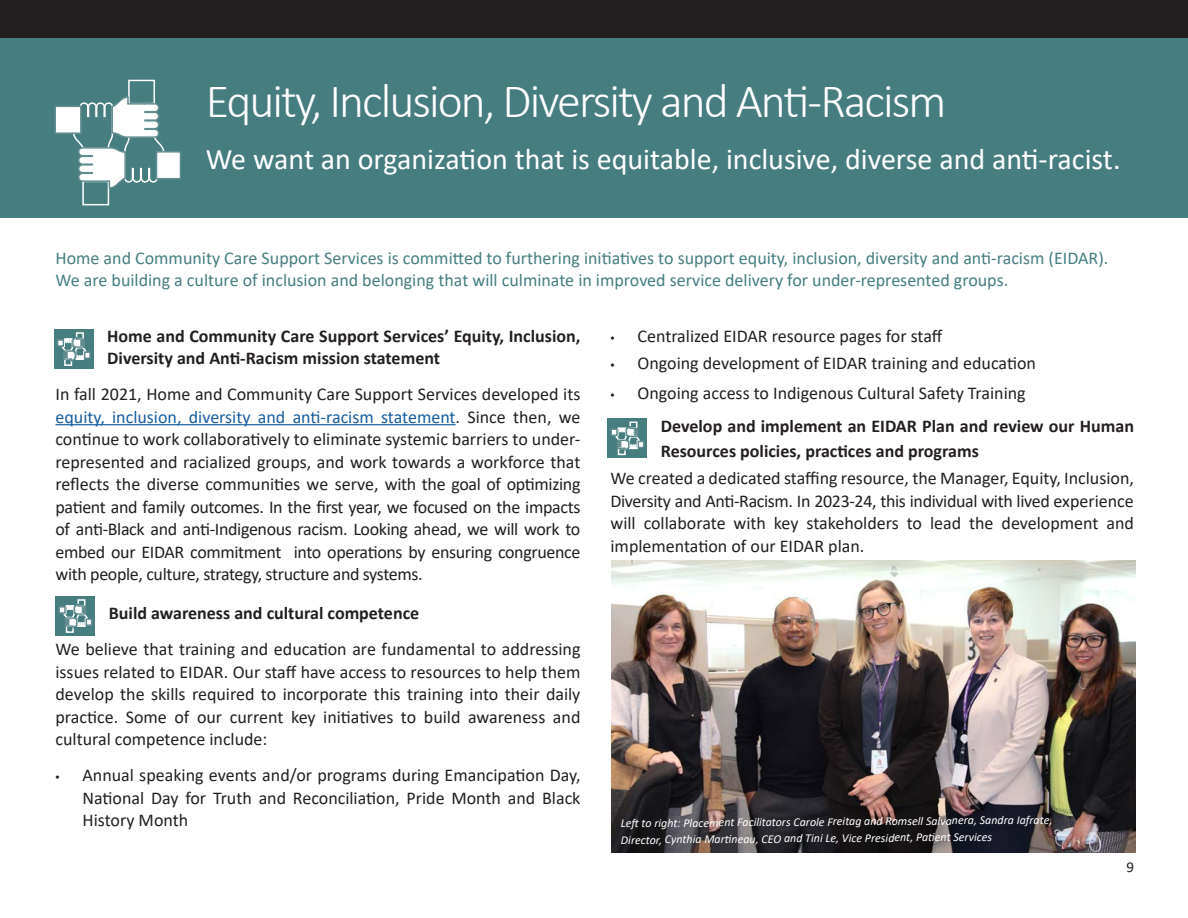
<style>
.page{position:relative;width:1188px;height:918px;background:#fff}
.page>*{position:absolute;margin:0;border:0;box-sizing:border-box;transform-origin:0 0}
.TOC-sub{font:300 48px "Calibri";letter-spacing:-.04em;color:#fff}
.Subheads{font:30px "Calibri";color:#fff}
.Body_copy{font:18px/22.5px "Calibri";color:#231f20;text-align:justify}
.subheads{font:18px/22.5px "Calibri";color:#467e80}
.Body_copy-2{font:700 18px/22.5px "Calibri";color:#231f20}
.t1{font:15px "Calibri";color:#231f20}
.Captions{font:italic 12px/16.6px "Calibri";letter-spacing:-.01em;color:#fff}
.s1{color:#175d9e}
.s2{font-family:"Myriad Pro";font-size:15px}
</style>
<div class="page">
<div style="left:0;top:0;width:1188px;height:39px;background:#231f20"></div>
<div style="left:0;top:39px;width:1188px;height:179px;background:#467e80"></div>
<hr style="left:56px;top:424px;width:400px;height:1px;background:#175d9e">
<div style="left:54px;top:106px;width:28px;height:28px;background:#fff;border:2px solid #628d8f"></div>
<svg style="left:72px;top:79px;width:109px;height:127px"></svg>
<img style="left:612px;top:560px;width:524px;height:293px">
<div style="left:54px;top:329px;width:40px;height:40px;background:#467e80"></div>
<svg style="left:57px;top:339px;width:4px;height:8px"></svg>
<svg style="left:61px;top:332px;width:30px;height:34px"></svg>
<div style="left:56px;top:596px;width:39px;height:40px;background:#467e80"></div>
<svg style="left:58px;top:606px;width:5px;height:8px"></svg>
<svg style="left:63px;top:599px;width:30px;height:34px"></svg>
<div style="left:608px;top:418px;width:39px;height:40px;background:#467e80"></div>
<svg style="left:610px;top:428px;width:5px;height:8px"></svg>
<svg style="left:615px;top:421px;width:30px;height:35px"></svg>
<p class="TOC-sub" style="left:206px;top:71px;width:742px">Equity, Inclusion, Diversity and Anti-Racism</p>
<p class="Subheads" style="left:206px;top:138px;width:916px">We want an organization that is equitable, inclusive, diverse and anti-racist.</p>
<p class="subheads" style="left:56px;top:246px;width:1054px">Home and Community Care Support Services is committed to furthering initiatives to support equity, inclusion, diversity and anti-racism (EIDAR).<br>We are building a culture of inclusion and belonging that will culminate in improved service delivery for under-represented groups.</p>
<p class="Body_copy-2" style="left:107px;top:324px;width:475px">Home and Community Care Support Services’ Equity, Inclusion,<br>Diversity and Anti-Racism mission statement</p>
<p class="Body_copy" style="left:55px;top:383px;width:527px">In fall 2021, Home and Community Care Support Services developed its <span class="s1">equity, inclusion, diversity and anti-racism statement</span>. Since then, we continue to work collaboratively to eliminate systemic barriers to under&shy;represented and racialized groups, and work towards a workforce that reflects the diverse communities we serve, with the goal of optimizing patient and family outcomes. In the first year, we focused on the impacts of anti-Black and anti-Indigenous racism. Looking ahead, we will work to embed our EIDAR commitment into operations by ensuring congruence with people, culture, strategy, structure and systems.</p>
<p class="Body_copy-2" style="left:109px;top:602px;width:312px">Build awareness and cultural competence</p>
<p class="Body_copy" style="left:55px;top:638px;width:526px">We believe that training and education are fundamental to addressing issues related to EIDAR. Our staff have access to resources to help them develop the skills required to incorporate this training into their daily practice. Some of our current key initiatives to build awareness and cultural competence include:</p>
<p class="Body_copy" style="left:82px;top:764px;width:500px;text-indent:-27px"><span class="s2">•</span> Annual speaking events and/or programs during Emancipation Day, National Day for Truth and Reconciliation, Pride Month and Black History Month</p>
<p class="Body_copy" style="left:610px;top:324px;width:334px"><span class="s2">•</span> Centralized EIDAR resource pages for staff</p>
<p class="Body_copy" style="left:610px;top:351px;width:427px"><span class="s2">•</span> Ongoing development of EIDAR training and education</p>
<p class="Body_copy" style="left:610px;top:381px;width:417px"><span class="s2">•</span> Ongoing access to Indigenous Cultural Safety Training</p>
<p class="Body_copy-2" style="left:661px;top:413px;width:475px;line-height:25.5px">Develop and implement an EIDAR Plan and review our Human<br>Resources policies, practices and programs</p>
<p class="Body_copy" style="left:610px;top:467px;width:525px">We created a dedicated staffing resource, the Manager, Equity, Inclusion, Diversity and Anti-Racism. In 2023-24, this individual with lived experience will collaborate with key stakeholders to lead the development and implementation of our EIDAR plan.</p>
<p class="Captions" style="left:621px;top:813px;width:433px">Left to right: Placement Facilitators Carole Freitag and Romsell Salvanera, Sandra Iafrate,<br>Director, Cynthia Martineau, CEO and Tini Le, Vice President, Patient Services</p>
<p class="t1" style="left:1126px;top:856px;width:9px">9</p>
</div>
